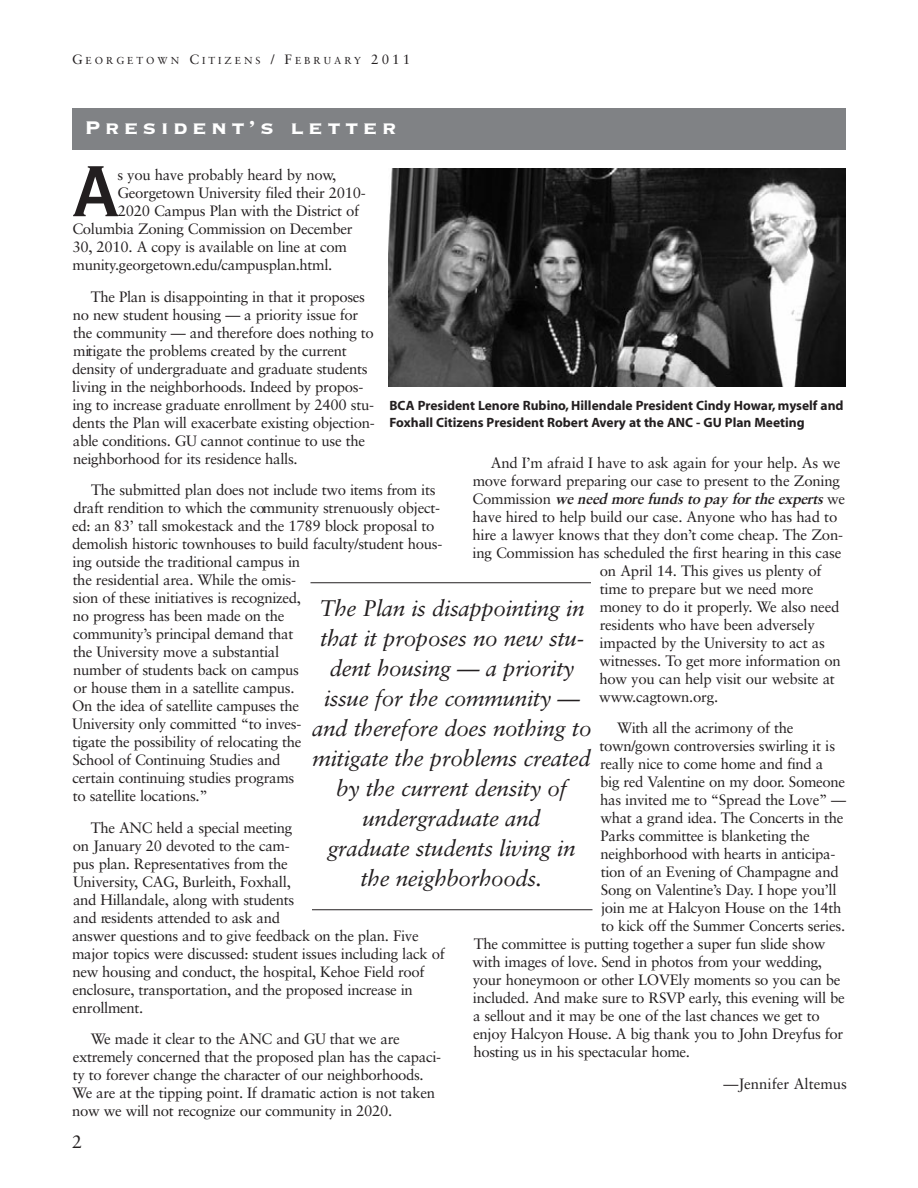
<style>
.page{position:relative;width:918px;height:1188px;background:#fff}
.page>*{position:absolute;margin:0;border:0;box-sizing:border-box;transform-origin:0 0}
.t1{font:95.1px "Copperplate Thirty BC";color:#231f20}
.t2{font:24px "Copperplate Thirty Three BC";letter-spacing:.185em;color:#fff}
.t3{font:italic 22.5px/30px "Sabon";letter-spacing:-.015em;color:#231f20;text-align:center}
.t4{font:18px "Sabon";color:#231f20}
.t5{font:15px/18px "Sabon";letter-spacing:-.02em;color:#231f20}
.t6{font:italic 700 15px "Sabon";color:#231f20}
.t7{font:15px "Sabon";color:#231f20}
.t8{font:13.5px/16.5px "Myriad MM 700 wt 600 wd";color:#231f20}
.t9{font:10.2px "Sabon";letter-spacing:.295em;color:#231f20}
.s1{font-size:13.5px}
.s2{font-weight:400;font-style:normal}
</style>
<div class="page">
<div style="left:72px;top:108px;width:774px;height:42px;background:#808285"></div>
<img style="left:389px;top:169px;width:457px;height:218px">
<hr style="left:310px;top:582px;width:281px;height:1px;background:#231f20">
<hr style="left:312px;top:909px;width:280px;height:1px;background:#231f20">
<p class="t9" style="left:72px;top:55px;width:340px"><span class="s1">G</span>EORGETOWN <span class="s1">C</span>ITIZENS <span class="s1">/ F</span>EBRUARY <span class="s1">2011</span></p>
<h2 class="t2" style="left:84px;top:116px;width:314px">President’s letter</h2>
<h1 class="t1" style="left:72px;top:145px;width:49px">A</h1>
<p class="t5" style="left:118px;top:166px;width:220px">s you have probably heard by now,</p>
<p class="t5" style="left:118px;top:184px;width:250px">Georgetown University filed their 2010-</p>
<p class="t5" style="left:118px;top:202px;width:243px">2020 Campus Plan with the District of</p>
<p class="t5" style="left:72px;top:220px;width:282px">Columbia Zoning Commission on December</p>
<p class="t5" style="left:73px;top:238px;width:276px">30, 2010. A copy is available on line at com</p>
<p class="t5" style="left:73px;top:256px;width:261px">munity.georgetown.edu/campusplan.html.</p>
<p class="t5" style="left:72px;top:287px;width:304px;text-indent:19px">The Plan is disappointing in that it proposes no new student housing — a priority issue for the community — and therefore does nothing to mitigate the problems created by the current density of undergraduate and graduate students living in the neighborhoods. Indeed by propos&shy;ing to increase graduate enrollment by 2400 stu&shy;dents the Plan will exacerbate existing objection&shy;able conditions. GU cannot continue to use the neighborhood for its residence halls.</p>
<p class="t5" style="left:72px;top:481px;width:372px;text-indent:19px">The submitted plan does not include two items from its draft rendition to which the community strenuously object&shy;ed: an 83’ tall smokestack and the 1789 block proposal to demolish historic townhouses to build faculty/student hous&shy;ing outside the traditional campus in<br>the residential area. While the omis-<br>sion of these initiatives is recognized,<br>no progress has been made on the<br>community’s principal demand that<br>the University move a substantial<br>number of students back on campus<br>or house them in a satellite campus.<br>On the idea of satellite campuses the<br>University only committed “to inves-<br>tigate the possibility of relocating the<br>School of Continuing Studies and<br>certain continuing studies programs<br>to satellite locations.”</p>
<p class="t5" style="left:72px;top:818px;width:374px;text-indent:19px">The ANC held a special meeting<br>on January 20 devoted to the cam-<br>pus plan. Representatives from the<br>University, CAG, Burleith, Foxhall,<br>and Hillandale, along with students<br>and residents attended to ask and<br>answer questions and to give feedback on the plan. Five major topics were discussed: student issues including lack of new housing and conduct, the hospital, Kehoe Field roof enclosure, transportation, and the proposed increase in enrollment.</p>
<p class="t5" style="left:72px;top:1030px;width:371px;text-indent:19px">We made it clear to the ANC and GU that we are extremely concerned that the proposed plan has the capaci&shy;ty to forever change the character of our neighborhoods.<br>We are at the tipping point. If dramatic action is not taken now we will not recognize our community in 2020.</p>
<p class="t8" style="left:389px;top:398px;width:456px">BCA President Lenore Rubino, Hillendale President Cindy Howar, myself and<br>Foxhall Citizens President Robert Avery at the ANC - GU Plan Meeting</p>
<p class="t5" style="left:491px;top:453px;width:351px">And I’m afraid I have to ask again for your help. As we</p>
<p class="t5" style="left:473px;top:471px;width:369px">move forward preparing our case to present to the Zoning</p>
<p class="t6" style="left:473px;top:489px;width:374px"><span class="s2">C o m m i s s i o n</span> weneed morefundstopay fortheexperts <span class="s2">w e</span></p>
<p class="t5" style="left:472px;top:507px;width:366px">have hired to help build our case. Anyone who has had to</p>
<p class="t5" style="left:472px;top:525px;width:372px">hire a lawyer knows that they don’t come cheap. The Zon-</p>
<p class="t5" style="left:472px;top:543px;width:371px">ing Commission has scheduled the first hearing in this case</p>
<p class="t5" style="left:600px;top:561px;width:223px">on April 14. This gives us plenty of</p>
<p class="t5" style="left:600px;top:579px;width:215px">time to prepare but we need more</p>
<p class="t5" style="left:600px;top:597px;width:241px">money to do it properly. We also need</p>
<p class="t5" style="left:600px;top:615px;width:217px">residents who have been adversely</p>
<p class="t5" style="left:600px;top:633px;width:227px">impacted by the University to act as</p>
<p class="t5" style="left:600px;top:651px;width:243px">witnesses. To get more information on</p>
<p class="t5" style="left:599px;top:669px;width:237px">how you can help visit our website at</p>
<p class="t5" style="left:599px;top:687px;width:120px">www.cagtown.org.</p>
<p class="t5" style="left:617px;top:719px;width:178px">With all the acrimony of the</p>
<p class="t5" style="left:599px;top:737px;width:237px">town/gown controversies swirling it is</p>
<p class="t5" style="left:600px;top:755px;width:225px">really nice to come home and find a</p>
<p class="t5" style="left:600px;top:773px;width:247px">big red Valentine on my door. Someone</p>
<p class="t5" style="left:600px;top:791px;width:247px">has invited me to “Spread the Love” —</p>
<p class="t5" style="left:600px;top:809px;width:245px">what a grand idea. The Concerts in the</p>
<p class="t5" style="left:601px;top:827px;width:211px">Parks committee is blanketing the</p>
<p class="t5" style="left:601px;top:845px;width:236px">neighborhood with hearts in anticipa-</p>
<p class="t5" style="left:601px;top:863px;width:239px">tion of an Evening of Champagne and</p>
<p class="t5" style="left:601px;top:881px;width:237px">Song on Valentine’s Day. I hope you’ll</p>
<p class="t5" style="left:601px;top:899px;width:242px">join me at Halcyon House on the 14th</p>
<p class="t5" style="left:601px;top:917px;width:246px">to kick off the Summer Concerts series.</p>
<p class="t5" style="left:474px;top:935px;width:353px">The committee is putting together a super fun slide show</p>
<p class="t5" style="left:473px;top:953px;width:351px">with images of love. Send in photos from your wedding,</p>
<p class="t5" style="left:473px;top:971px;width:369px">your honeymoon or other LOVEly moments so you can be</p>
<p class="t5" style="left:473px;top:989px;width:373px">included. And make sure to RSVP early, this evening will be</p>
<p class="t5" style="left:473px;top:1007px;width:348px">a sellout and it may be one of the last chances we get to</p>
<p class="t5" style="left:473px;top:1025px;width:372px">enjoy Halcyon House. A big thank you to John Dreyfus for</p>
<p class="t5" style="left:473px;top:1043px;width:218px">hosting us in his spectacular home.</p>
<p class="t7" style="left:723px;top:1074px;width:125px">—Jennifer Altemus</p>
<p class="t3" style="left:312px;top:594px;width:281px">The Plan is disappointing in that it proposes no new stu&shy;dent housing — a priority issue for the community — and therefore does nothing to mitigate the problems created by the current density of undergraduate and<br>graduate students living in the neighborhoods.</p>
<p class="t4" style="left:72px;top:1131px;width:12px">2</p>
</div>
